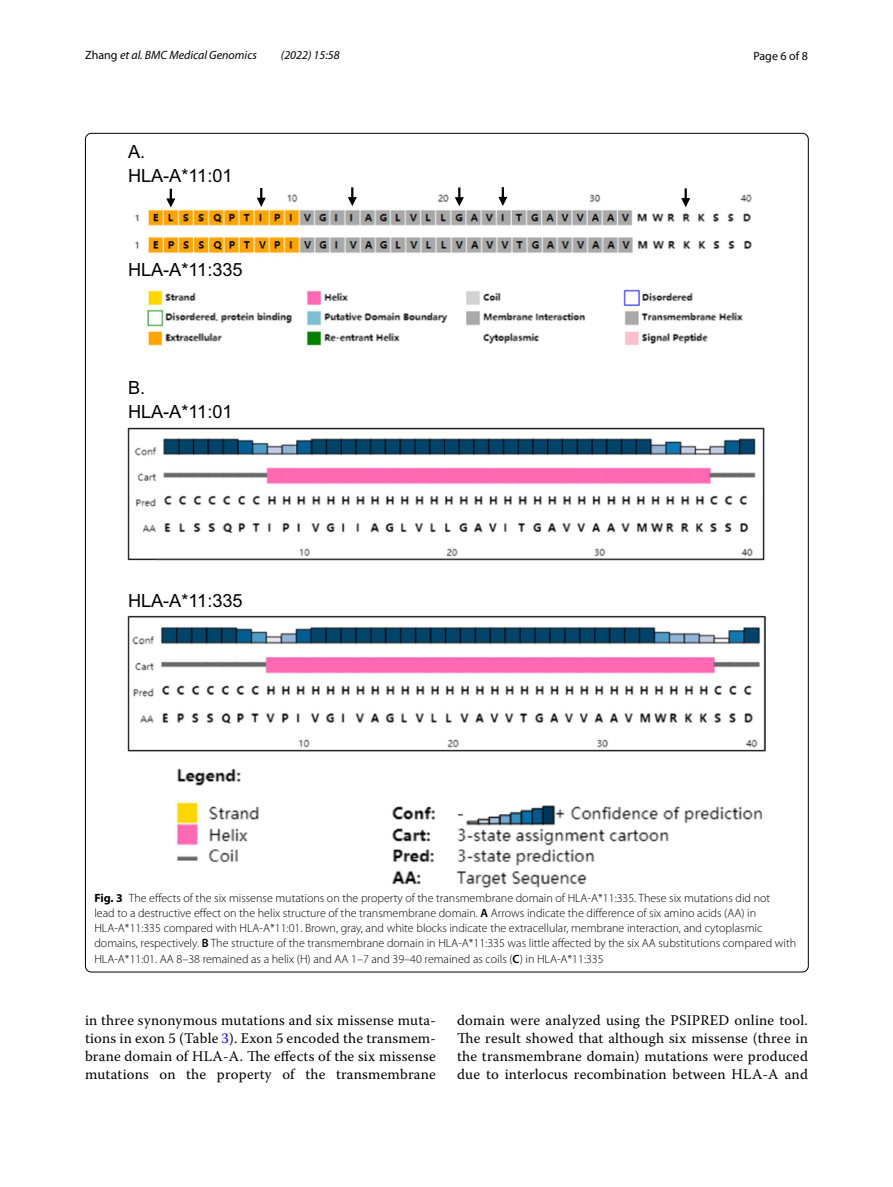
<style>
.page{position:relative;width:893px;height:1187px;background:#fff}
.page>*{position:absolute;margin:0;border:0;box-sizing:border-box;transform-origin:0 0}
.t1{font:18.15px/23.7px "Arial";color:#000}
.t2{font:14.7px/18px "Warnock Pro";letter-spacing:.015em;color:#000;text-align:justify}
.t3{font:300 12px/15px "Myriad Pro";color:#000}
.t4{font:italic 12px "Myriad Pro";color:#000}
.t5{font:12px "Myriad Pro";color:#000}
.s1{font-style:normal}
.s2{font-weight:700}
.s3{font-weight:600}
.s4{color:#00f}
</style>
<div class="page">
<img style="left:128px;top:195px;width:638px;height:692px">
<svg style="left:166px;top:189px;width:9px;height:18px"></svg>
<svg style="left:257px;top:188px;width:9px;height:19px"></svg>
<svg style="left:348px;top:187px;width:9px;height:19px"></svg>
<svg style="left:455px;top:187px;width:9px;height:19px"></svg>
<svg style="left:498px;top:187px;width:9px;height:19px"></svg>
<svg style="left:681px;top:188px;width:9px;height:19px"></svg>
<p class="t4" style="left:85px;top:48px;width:173px"><span class="s1">Zhang</span> et al. BMC Medical Genomics</p>
<p class="t4" style="left:281px;top:48px;width:60px">(2022) 15:58</p>
<p class="t5" style="left:753px;top:48px;width:56px">Page 6 of 8</p>
<h1 class="t1" style="left:128px;top:140px;width:106px">A.<br>HLA-A*11:01</h1>
<h1 class="t1" style="left:128px;top:258px;width:116px">HLA-A*11:335</h1>
<h1 class="t1" style="left:128px;top:376px;width:106px">B.<br>HLA-A*11:01</h1>
<h1 class="t1" style="left:128px;top:589px;width:116px">HLA-A*11:335</h1>
<p class="t3" style="left:94px;top:891px;width:703px"><span class="s2">Fig. 3</span> The effects of the six missense mutations on the property of the transmembrane domain of HLA-A*11:335. These six mutations did not<br>lead to a destructive effect on the helix structure of the transmembrane domain. <span class="s3">A</span> Arrows indicate the difference of six amino acids (AA) in HLA-A*11:335 compared with HLA-A*11:01. Brown, gray, and white blocks indicate the extracellular, membrane interaction, and cytoplasmic domains, respectively. <span class="s3">B</span> The structure of the transmembrane domain in HLA-A*11:335 was little affected by the six AA substitutions compared with HLA-A*11:01. AA 8–38 remained as a helix (H) and AA 1–7 and 39–40 remained as coils (<span class="s3">C</span>) in HLA-A*11:335</p>
<p class="t2" style="left:85px;top:1010px;width:352px">in three synonymous mutations and six missense muta&shy;tions in exon 5 (Table <span class="s4">3</span>). Exon 5 encoded the transmem&shy;brane domain of HLA-A. The effects of the six missense mutations on the property of the transmembrane</p>
<p class="t2" style="left:457px;top:1010px;width:352px">domain were analyzed using the PSIPRED online tool.<br>The result showed that although six missense (three in the transmembrane domain) mutations were produced due to interlocus recombination between HLA-A and</p>
</div>
